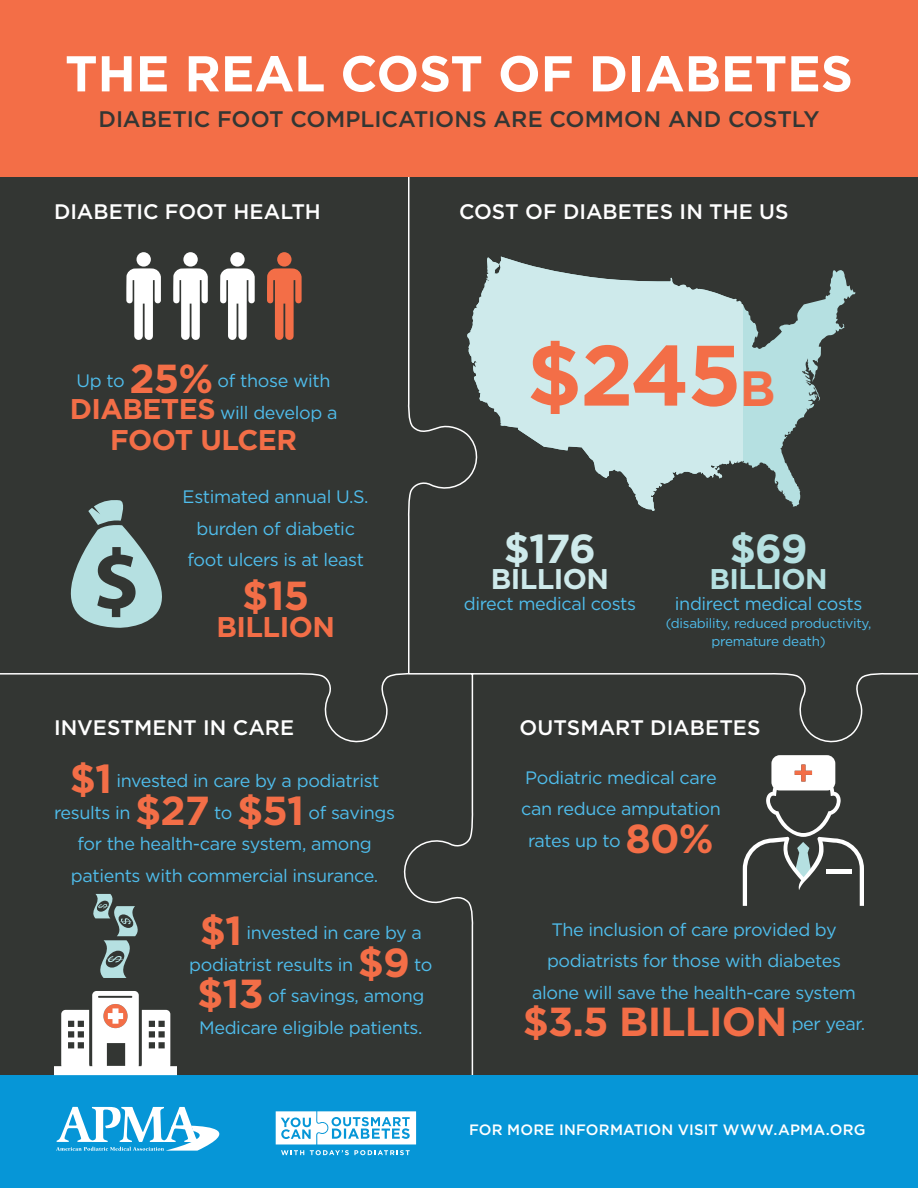
<style>
.page{position:relative;width:918px;height:1188px;background:#fff}
.page>*{position:absolute;margin:0;border:0;box-sizing:border-box;transform-origin:0 0}
.Info_Points{font:700 85.5px "Gotham";color:#f36e47}
.t1{font:700 50.25px "Gotham";color:#fff}
.Info_Points-2{font:700 40.5px "Gotham";letter-spacing:-.02em;color:#f36e47}
.Info_Points-3{font:700 40.5px "Gotham";color:#ceeaeb}
.Info_Points-4{font:700 40.5px "Gotham";color:#b5e0e1}
.Info_Points-5{font:700 28.5px "Gotham";letter-spacing:-.02em;color:#f36e47}
.Info_Points-6{font:700 28.5px "Gotham";letter-spacing:-.02em;color:#ceeaeb}
.Info_Points-7{font:700 28.5px "Gotham";letter-spacing:-.02em;color:#b5e0e1}
.t2{font:500 22.5px "Gotham";color:#333633}
.t3{font:500 21px "Gotham";color:#fff}
.Info_Points-8{font:18px/31.5px "Gotham";letter-spacing:-.02em;color:#4fbdec}
.t4{font:500 15px "Gotham";letter-spacing:.01em;color:#fff}
.Info_Points-9{font:13.5px/18px "Gotham";letter-spacing:-.02em;color:#4fbdec;text-align:center}
.s1{font-weight:700;font-size:28.5px;color:#f36e47}
.s2{font-size:49.5px}
</style>
<div class="page">
<div style="left:0;top:176px;width:918px;height:899px;background:#333633"></div>
<div style="left:0;top:0;width:918px;height:176px;background:#f36e47"></div>
<div style="left:0;top:1075px;width:918px;height:113px;background:#0696d7"></div>
<svg style="left:56px;top:1107px;width:164px;height:44px"></svg>
<svg style="left:281px;top:1150px;width:23px;height:5px"></svg>
<svg style="left:310px;top:1150px;width:100px;height:5px"></svg>
<svg style="left:276px;top:1111px;width:140px;height:33px;background:#c5e6f5"></svg>
<svg style="left:743px;top:755px;width:121px;height:151px"></svg>
<svg style="left:88px;top:894px;width:56px;height:84px;background:#596866"></svg>
<svg style="left:54px;top:991px;width:123px;height:84px"></svg>
<svg style="left:25px;top:500px;width:188px;height:128px;background:#54615f"></svg>
<svg style="left:126px;top:268px;width:35px;height:72px"></svg>
<div style="left:136px;top:252px;width:15px;height:15px;background:#fff;border-radius:50%"></div>
<svg style="left:173px;top:268px;width:35px;height:72px"></svg>
<div style="left:183px;top:252px;width:15px;height:15px;background:#fff;border-radius:50%"></div>
<svg style="left:220px;top:268px;width:35px;height:72px"></svg>
<div style="left:230px;top:252px;width:15px;height:15px;background:#fff;border-radius:50%"></div>
<svg style="left:267px;top:268px;width:35px;height:72px;background:#b35b40"></svg>
<div style="left:277px;top:252px;width:15px;height:15px;background:#f36e47;border-radius:50%"></div>
<svg style="left:662px;top:257px;width:194px;height:254px;background:#7d9090"></svg>
<svg style="left:467px;top:257px;width:195px;height:254px;background:#9cb0af"></svg>
<svg style="left:571px;top:534px;width:23px;height:30px"></svg>
<p class="t1" style="left:65px;top:45px;width:789px">THE REAL COST OF DIABETES</p>
<p class="t2" style="left:98px;top:106px;width:722px">DIABETIC FOOT COMPLICATIONS ARE COMMON AND COSTLY</p>
<p class="t3" style="left:54px;top:200px;width:268px">DIABETIC FOOT HEALTH</p>
<p class="t3" style="left:459px;top:200px;width:331px">COST OF DIABETES IN THE US</p>
<p class="Info_Points-8" style="left:77px;top:365px;width:50px">Up to</p>
<p class="Info_Points-2" style="left:129px;top:355px;width:85px">25%</p>
<p class="Info_Points-8" style="left:70px;top:365px;width:269px;text-indent:148px">of those with<br><span class="s1">DIABETES</span> will develop a</p>
<p class="Info_Points-5" style="left:110px;top:423px;width:188px">FOOT ULCER</p>
<p class="Info_Points-8" style="left:183px;top:481px;width:188px;text-align:center">Estimated annual U.S. burden of diabetic foot ulcers is at least</p>
<p class="Info_Points-2" style="left:242px;top:572px;width:69px">$15</p>
<p class="Info_Points-5" style="left:217px;top:610px;width:120px">BILLION</p>
<p class="t3" style="left:54px;top:715px;width:242px">INVESTMENT IN CARE</p>
<p class="Info_Points-2" style="left:70px;top:756px;width:44px">$1</p>
<p class="Info_Points-8" style="left:54px;top:765px;width:327px;text-indent:62px">invested in care by a podiatrist results in</p>
<p class="Info_Points-2" style="left:237px;top:787px;width:69px">$51</p>
<p class="Info_Points-8" style="left:308px;top:796px;width:88px">of savings</p>
<p class="Info_Points-8" style="left:77px;top:828px;width:296px">for the health-care system, among</p>
<p class="Info_Points-8" style="left:71px;top:859px;width:309px">patients with commercial insurance.</p>
<p class="Info_Points-2" style="left:200px;top:908px;width:44px">$1</p>
<p class="Info_Points-2" style="left:135px;top:787px;width:76px">$27</p>
<p class="Info_Points-8" style="left:214px;top:796px;width:20px">to</p>
<p class="Info_Points-8" style="left:189px;top:917px;width:234px;text-indent:57px">invested in care by a podiatrist results in</p>
<p class="Info_Points-2" style="left:358px;top:939px;width:54px">$9</p>
<p class="Info_Points-8" style="left:414px;top:948px;width:20px">to</p>
<p class="Info_Points-2" style="left:197px;top:971px;width:68px">$13</p>
<p class="Info_Points-8" style="left:199px;top:980px;width:227px;text-align:right">of savings, among<br>Medicare eligible patients.</p>
<p class="Info_Points" style="left:527px;top:326px;width:250px">$245<span class="s2">B</span></p>
<p class="Info_Points-3" style="left:504px;top:526px;width:93px">$176</p>
<p class="Info_Points-6" style="left:491px;top:562px;width:120px">BILLION</p>
<p class="Info_Points-8" style="left:464px;top:587px;width:174px">direct medical costs</p>
<p class="Info_Points-4" style="left:730px;top:526px;width:79px">$69</p>
<p class="Info_Points-7" style="left:709px;top:562px;width:120px">BILLION</p>
<p class="Info_Points-8" style="left:675px;top:587px;width:189px">indirect medical costs</p>
<p class="Info_Points-9" style="left:666px;top:614px;width:207px">(disability, reduced productivity, premature death)</p>
<p class="t3" style="left:520px;top:715px;width:242px">OUTSMART DIABETES</p>
<p class="Info_Points-8" style="left:525px;top:761px;width:193px">Podiatric medical care</p>
<p class="Info_Points-8" style="left:521px;top:793px;width:201px">can reduce amputation</p>
<p class="Info_Points-8" style="left:528px;top:824px;width:94px">rates up to</p>
<p class="Info_Points-2" style="left:626px;top:815px;width:90px">80%</p>
<p class="Info_Points-8" style="left:532px;top:913px;width:326px;text-align:center">The inclusion of care provided by podiatrists for those with diabetes alone will save the health-care system</p>
<p class="Info_Points-2" style="left:523px;top:999px;width:266px">$3.5 BILLION</p>
<p class="Info_Points-8" style="left:792px;top:1008px;width:75px">per year.</p>
<p class="t4" style="left:469px;top:1121px;width:398px">FOR MORE INFORMATION VISIT WWW.APMA.ORG</p>
</div>
